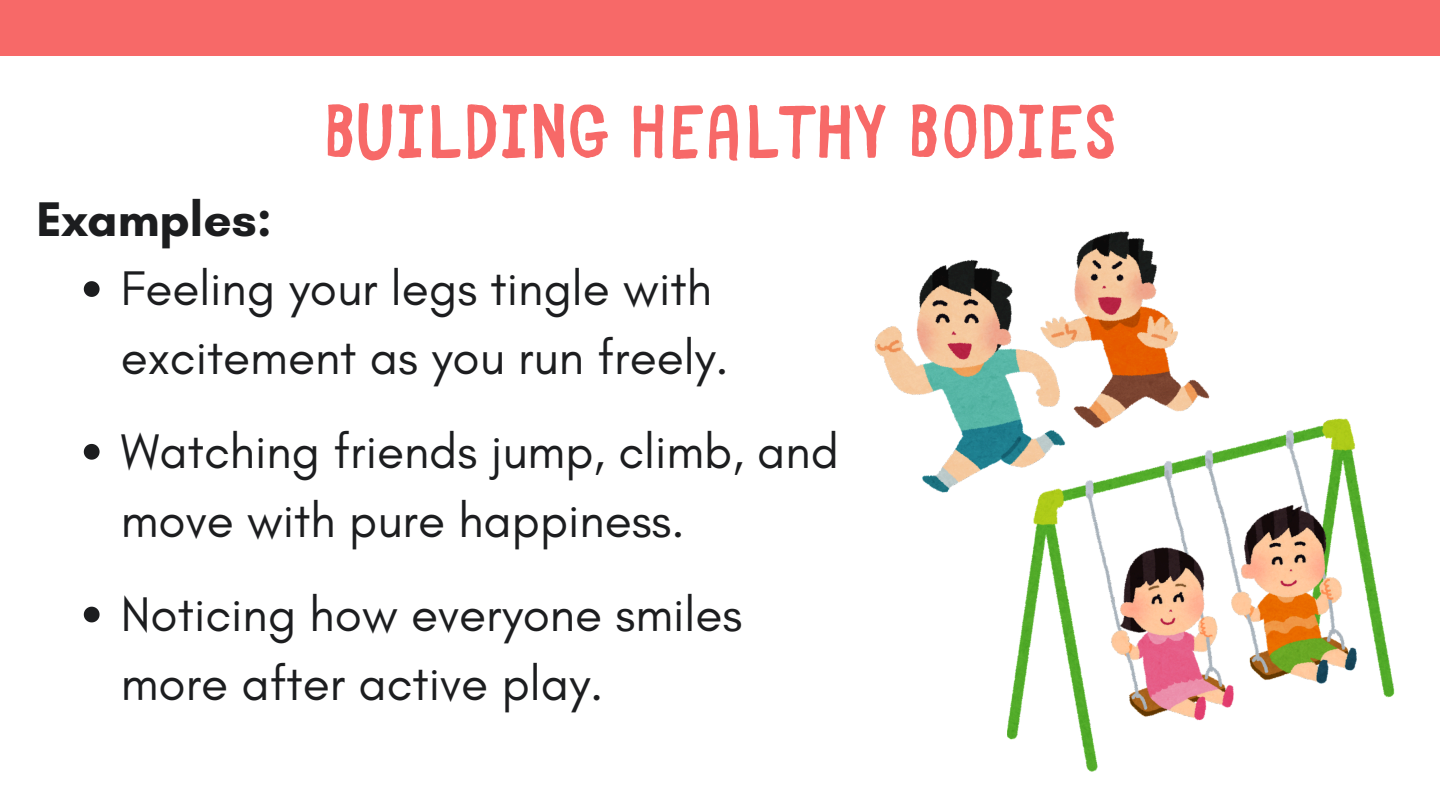
<style>
.page{position:relative;width:1440px;height:810px;background:#fff}
.page>*{position:absolute;margin:0;border:0;box-sizing:border-box;transform-origin:0 0}
.t1{font:75.9px "Bike Park";color:#f76968}
.t2{font:49.5px/69px "Glacial Indifference";color:#1c1d1f}
.t3{font:700 49.5px "Glacial Indifference";color:#1c1d1f}
</style>
<div class="page">
<div style="left:0;top:0;width:1440px;height:56px;background:#f76968"></div>
<img style="left:875px;top:231px;width:334px;height:261px">
<img style="left:1007px;top:419px;width:388px;height:352px">
<svg style="left:84px;top:281px;width:16px;height:16px"></svg>
<svg style="left:84px;top:444px;width:16px;height:16px"></svg>
<svg style="left:84px;top:607px;width:16px;height:15px"></svg>
<p class="t1" style="left:324px;top:68px;width:794px">BUILDING HEALTHY BODIES</p>
<p class="t3" style="left:37px;top:189px;width:237px">Examples:</p>
<h1 class="t2" style="left:121px;top:253px;width:610px">Feeling your legs tingle with excitement as you run freely.</h1>
<h2 class="t2" style="left:121px;top:416px;width:720px">Watching friends jump, climb, and move with pure happiness.</h2>
<p class="t2" style="left:121px;top:579px;width:623px">Noticing how everyone smiles more after active play.</p>
</div>
